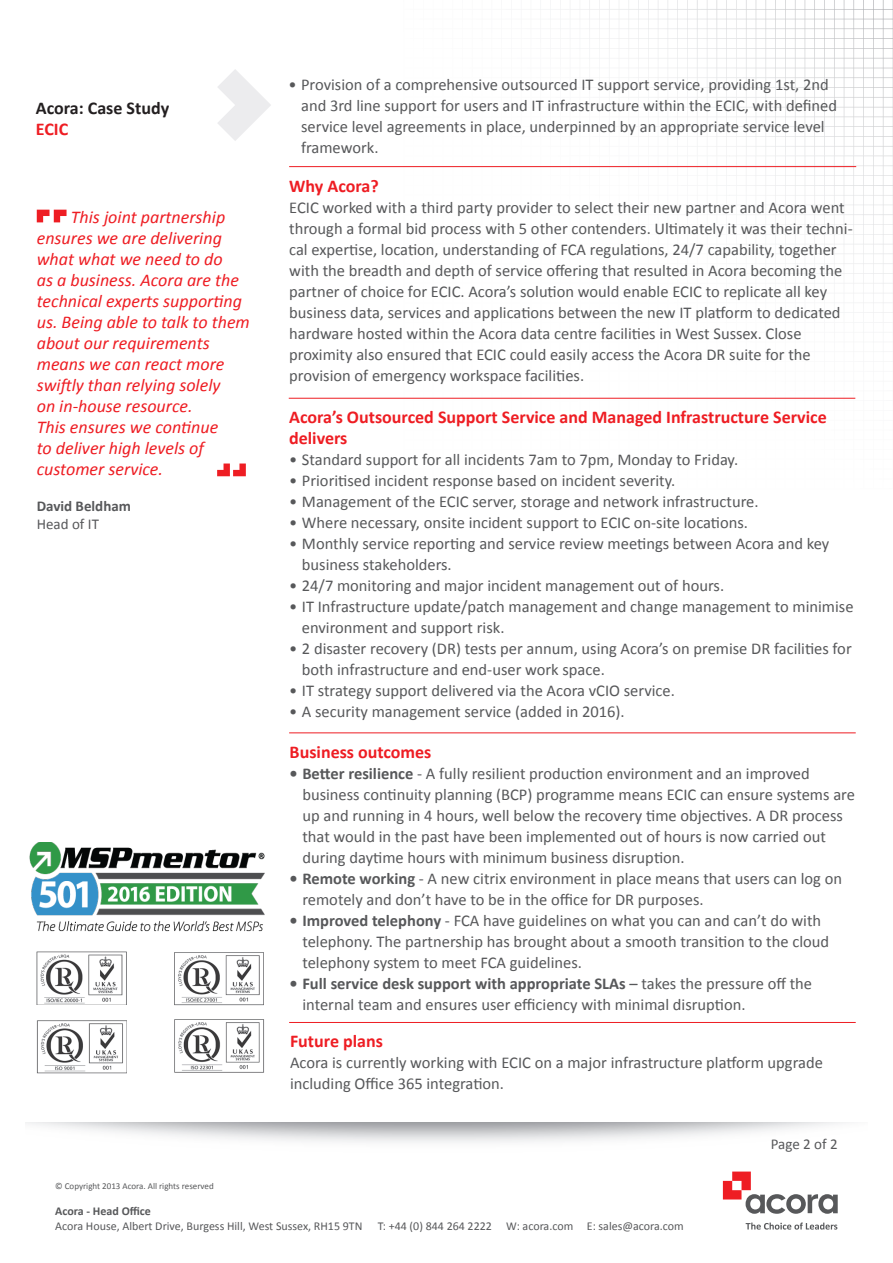
<style>
.page{position:relative;width:893px;height:1263px;background:#fff}
.page>*{position:absolute;margin:0;border:0;box-sizing:border-box;transform-origin:0 0}
.t1{font:italic 18px/21px "Calibri";color:#ee1d23}
.t2{font:700 18px/21px "Calibri";color:#ee1d23}
.t3{font:700 18px/21px "Calibri";color:#231f20}
.t4{font:16.5px/21px "Calibri";color:#57585a}
.t5{font:15px "Calibri";color:#57585a}
.t6{font:700 15px "Calibri";color:#57585a}
.t7{font:12px "Calibri";color:#57585a}
.t8{font:700 12px "Calibri";color:#57585a}
.t9{font:9px "Calibri";color:#57585a}
.s1{color:#ee1d23}
.s2{font-weight:700}
</style>
<div class="page">
<img style="left:737px;top:0;width:156px;height:156px">
<img style="left:570px;top:156px;width:323px;height:167px">
<img style="left:729px;top:163px;width:23px;height:235px">
<img style="left:751px;top:323px;width:133px;height:76px">
<img style="left:729px;top:337px;width:8px;height:61px">
<img style="left:570px;top:0;width:167px;height:156px">
<svg style="left:746px;top:1222px;width:91px;height:7px"></svg>
<svg style="left:723px;top:1171px;width:115px;height:43px"></svg>
<svg style="left:218px;top:69px;width:53px;height:72px"></svg>
<svg style="left:37px;top:210px;width:30px;height:12px"></svg>
<svg style="left:217px;top:463px;width:29px;height:13px"></svg>
<hr style="left:289px;top:398px;width:566px;height:1px;background:#ee1d23">
<hr style="left:289px;top:166px;width:567px;height:1px;background:#ee1d23">
<hr style="left:289px;top:732px;width:567px;height:1px;background:#ee1d23">
<hr style="left:289px;top:1022px;width:567px;height:1px;background:#ee1d23">
<img style="left:174px;top:1019px;width:90px;height:54px">
<img style="left:36px;top:1020px;width:91px;height:54px">
<img style="left:174px;top:952px;width:90px;height:53px">
<img style="left:36px;top:951px;width:91px;height:54px">
<img style="left:29px;top:842px;width:236px;height:90px">
<p class="t3" style="left:36px;top:98px;width:135px">Acora: Case Study<br><span class="s1">ECIC</span></p>
<p class="t1" style="left:37px;top:206px;width:215px;text-indent:34px">This joint partnership ensures we are delivering what what we need to do<br>as a business. Acora are the technical experts supporting us. Being able to talk to them about our requirements means we can react more swiftly than relying solely<br>on in-house resource.<br>This ensures we continue<br>to deliver high levels of customer service.</p>
<p class="t6" style="left:37px;top:497px;width:96px">David Beldham</p>
<p class="t5" style="left:37px;top:515px;width:64px">Head of IT</p>
<p class="t4" style="left:301px;top:74px;width:537px;text-indent:-13px">• Provision of a comprehensive outsourced IT support service, providing 1st, 2nd and 3rd line support for users and IT infrastructure within the ECIC, with defined service level agreements in place, underpinned by an appropriate service level framework.</p>
<p class="t2" style="left:289px;top:176px;width:91px">Why Acora?</p>
<p class="t4" style="left:289px;top:197px;width:565px">ECIC worked with a third party provider to select their new partner and Acora went through a formal bid process with 5 other contenders. Ultimately it was their techni&shy;cal expertise, location, understanding of FCA regulations, 24/7 capability, together with the breadth and depth of service offering that resulted in Acora becoming the partner of choice for ECIC. Acora’s solution would enable ECIC to replicate all key business data, services and applications between the new IT platform to dedicated hardware hosted within the Acora data centre facilities in West Sussex. Close proximity also ensured that ECIC could easily access the Acora DR suite for the provision of emergency workspace facilities.</p>
<p class="t2" style="left:289px;top:406px;width:539px">Acora’s Outsourced Support Service and Managed Infrastructure Service delivers</p>
<p class="t4" style="left:289px;top:449px;width:451px">• Standard support for all incidents 7am to 7pm, Monday to Friday.</p>
<p class="t4" style="left:289px;top:470px;width:388px">• Prioritised incident response based on incident severity.</p>
<p class="t4" style="left:289px;top:491px;width:471px">• Management of the ECIC server, storage and network infrastructure.</p>
<p class="t4" style="left:289px;top:512px;width:460px">• Where necessary, onsite incident support to ECIC on-site locations.</p>
<p class="t4" style="left:302px;top:533px;width:529px;text-indent:-13px">• Monthly service reporting and service review meetings between Acora and key business stakeholders.</p>
<p class="t4" style="left:289px;top:575px;width:436px">• 24/7 monitoring and major incident management out of hours.</p>
<p class="t4" style="left:302px;top:596px;width:553px;text-indent:-13px">• IT Infrastructure update/patch management and change management to minimise environment and support risk.</p>
<p class="t4" style="left:302px;top:638px;width:551px;text-indent:-13px">• 2 disaster recovery (DR) tests per annum, using Acora’s on premise DR facilities for both infrastructure and end-user work space.</p>
<p class="t4" style="left:289px;top:680px;width:387px">• IT strategy support delivered via the Acora vCIO service.</p>
<p class="t4" style="left:289px;top:701px;width:337px">• A security management service (added in 2016).</p>
<p class="t2" style="left:290px;top:741px;width:143px">Business outcomes</p>
<p class="t4" style="left:302px;top:763px;width:554px;text-indent:-13px"><span class="s2">• Better resilience</span> - A fully resilient production environment and an improved business continuity planning (BCP) programme means ECIC can ensure systems are up and running in 4 hours, well below the recovery time objectives. A DR process that would in the past have been implemented out of hours is now carried out during daytime hours with minimum business disruption.</p>
<p class="t4" style="left:302px;top:868px;width:541px;text-indent:-13px"><span class="s2">• Remote working</span> - A new citrix environment in place means that users can log on remotely and don’t have to be in the office for DR purposes.</p>
<p class="t4" style="left:302px;top:910px;width:528px;text-indent:-13px"><span class="s2">• Improved telephony</span> - FCA have guidelines on what you can and can’t do with telephony. The partnership has brought about a smooth transition to the cloud telephony system to meet FCA guidelines.</p>
<p class="t4" style="left:302px;top:973px;width:511px;text-indent:-13px"><span class="s2">• Full service desk support with appropriate SLAs</span> – takes the pressure off the internal team and ensures user efficiency with minimal disruption.</p>
<p class="t2" style="left:290px;top:1031px;width:94px">Future plans</p>
<p class="t4" style="left:290px;top:1052px;width:534px">Acora is currently working with ECIC on a major infrastructure platform upgrade including Office 365 integration.</p>
<p class="t5" style="left:771px;top:1134px;width:68px">Page 2 of 2</p>
<p class="t9" style="left:55px;top:1180px;width:160px">© Copyright 2013 Acora. All rights reserved</p>
<p class="t8" style="left:55px;top:1203px;width:97px">Acora - Head Office</p>
<p class="t7" style="left:55px;top:1218px;width:309px">Acora House, Albert Drive, Burgess Hill, West Sussex, RH15 9TN</p>
<p class="t7" style="left:378px;top:1218px;width:308px">T: +44 (0) 844 264 2222 W: acora.com E: sales@acora.com</p>
</div>
